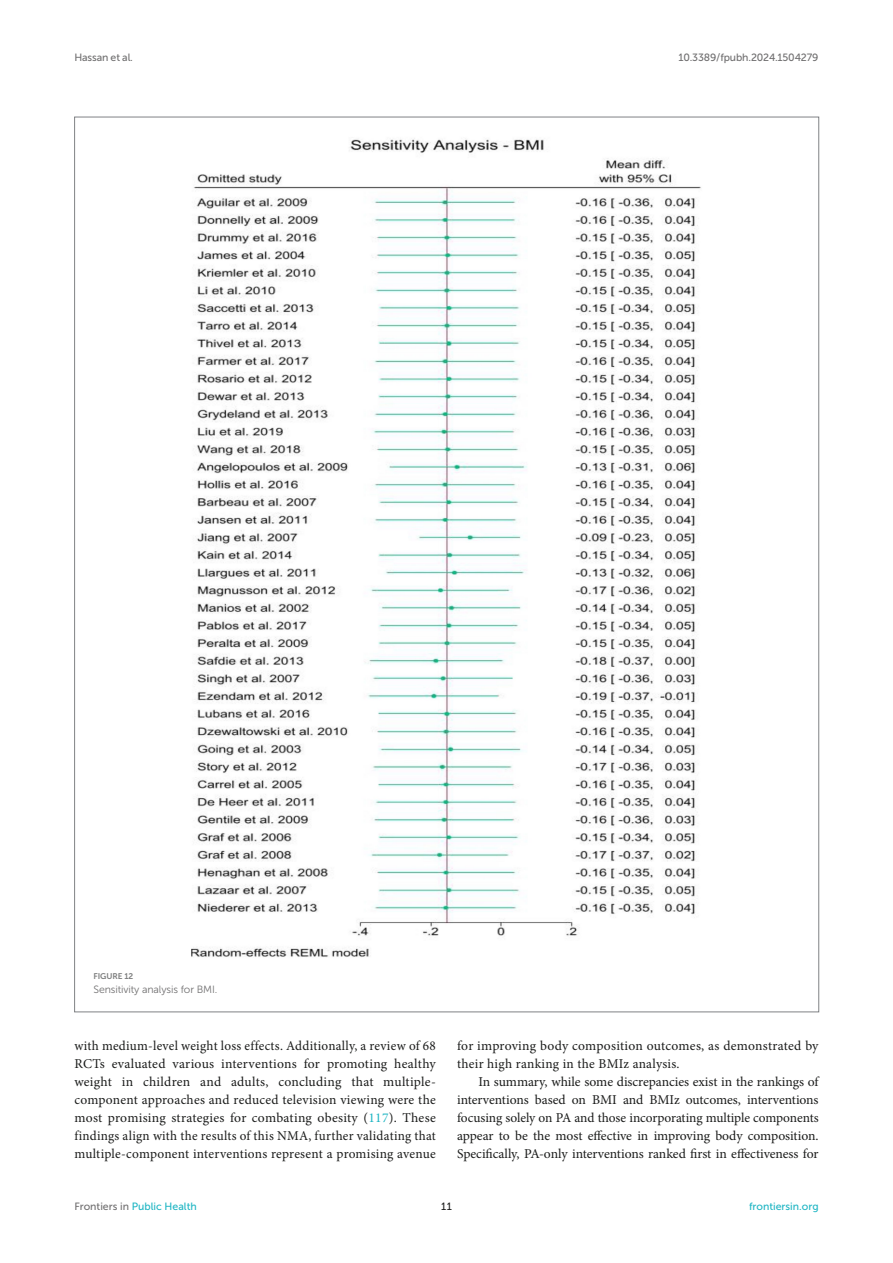
<style>
.page{position:relative;width:893px;height:1263px;background:#fff}
.page>*{position:absolute;margin:0;border:0;box-sizing:border-box;transform-origin:0 0}
.TEXT{font:13.5px/18px "Minion Pro";letter-spacing:.01em;color:#1b1c1b;text-align:justify}
.t1{font:10.5px "Museo Sans 500";color:#1db5c3}
.t2{font:10.5px "Museo Sans 500";letter-spacing:-.015em;color:#706f70}
.FIG_LEG{font:10.5px "Museo Sans 300";letter-spacing:-.01em;color:#706f70}
.t3{font:10.5px "Museo Sans 500";color:#1b1c1b}
.FIG_HD{font:8.25px "Museo Sans 700";letter-spacing:-.01em;color:#7e7f7f}
.s1{color:#1db5c3}
.s2{color:#706f70}
</style>
<div class="page">
<img style="left:191px;top:138px;width:510px;height:819px">
<p class="t2" style="left:74px;top:51px;width:60px">Hassan et al.</p>
<p class="t2" style="left:678px;top:51px;width:142px">10.3389/fpubh.2024.1504279</p>
<p class="FIG_HD" style="left:94px;top:972px;width:41px">FIGURE 12</p>
<p class="FIG_LEG" style="left:94px;top:984px;width:125px">Sensitivity analysis for BMI.</p>
<p class="TEXT" style="left:74px;top:1037px;width:363px">with medium-level weight loss effects. Additionally, a review of 68<br>RCTs evaluated various interventions for promoting healthy weight in children and adults, concluding that multiple&shy;component approaches and reduced television viewing were the most promising strategies for combating obesity (<span class="s1">117</span>). These findings align with the results of this NMA, further validating that multiple-component interventions represent a promising avenue</p>
<p class="TEXT" style="left:457px;top:1037px;width:363px">for improving body composition outcomes, as demonstrated by their high ranking in the BMIz analysis.</p>
<p class="TEXT" style="left:457px;top:1073px;width:363px;text-indent:21px">In summary, while some discrepancies exist in the rankings of interventions based on BMI and BMIz outcomes, interventions focusing solely on PA and those incorporating multiple components appear to be the most effective in improving body composition.<br>Specifically, PA-only interventions ranked first in effectiveness for</p>
<p class="t1" style="left:74px;top:1200px;width:124px"><span class="s2">Frontiers in</span> Public Health</p>
<p class="t3" style="left:441px;top:1200px;width:12px">11</p>
<p class="t1" style="left:749px;top:1200px;width:71px">frontiersin.org</p>
</div>
